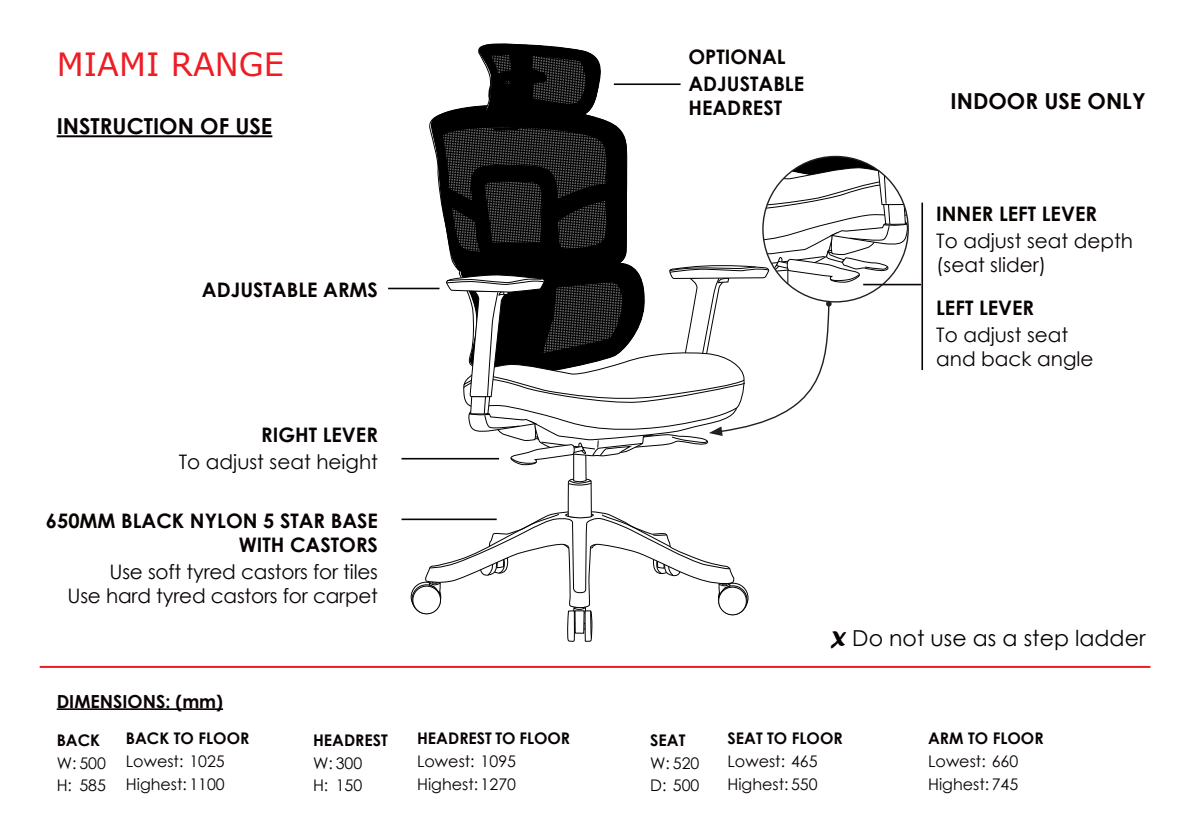
<style>
.page{position:relative;width:1191px;height:840px;background:#fff}
.page>*{position:absolute;margin:0;border:0;box-sizing:border-box;transform-origin:0 0}
.t1{font:32px "Verdana";color:#ee1d23}
.t2{font:700 22px "Century Gothic";color:#080302}
.t3{font:22px "Century Gothic";color:#080302}
.t4{font:20px/24px "Century Gothic";color:#080302}
.t5{font:700 20px/24px "Century Gothic";color:#080302;text-align:right}
.t6{font:700 18px "Century Gothic";color:#080302}
.t7{font:16px/22.8px "Century Gothic";color:#080302}
.t8{font:700 16px "Century Gothic";color:#080302}
.s1{font-family:"Forte"}
</style>
<div class="page">
<hr style="left:57px;top:135px;width:215px;height:2px;background:#080302">
<hr style="left:57px;top:708px;width:166px;height:1px;background:#080302">
<hr style="left:40px;top:665px;width:1110px;height:2px;background:#ee1d23">
<svg style="left:411px;top:582px;width:30px;height:29px"></svg>
<div style="left:411px;top:581px;width:30px;height:30px;border:1px solid #000;border-radius:50%"></div>
<svg style="left:412px;top:584px;width:28px;height:29px"></svg>
<div style="left:412px;top:584px;width:29px;height:29px;border:1px solid #000;border-radius:50%"></div>
<div style="left:413px;top:585px;width:27px;height:28px;background:#fff;border-radius:50%"></div>
<div style="left:412px;top:585px;width:29px;height:28px;border:1px solid #000;border-radius:50%"></div>
<hr style="left:921px;top:202px;width:2px;height:168px;background:#080302">
<hr style="left:863px;top:283px;width:58px;height:2px;background:#080302">
<hr style="left:401px;top:518px;width:96px;height:2px;background:#080302">
<hr style="left:401px;top:457px;width:98px;height:2px;background:#080302">
<hr style="left:388px;top:287px;width:51px;height:2px;background:#080302">
<svg style="left:425px;top:43px;width:483px;height:598px"></svg>
<hr style="left:614px;top:83px;width:66px;height:2px;background:#080302">
<h1 class="t1" style="left:57px;top:43px;width:229px">MIAMI RANGE</h1>
<p class="t2" style="left:57px;top:109px;width:217px">INSTRUCTION OF USE</p>
<p class="t5" style="left:202px;top:277px;width:178px">ADJUSTABLE ARMS</p>
<p class="t5" style="left:261px;top:422px;width:118px">RIGHT LEVER</p>
<p class="t4" style="left:179px;top:449px;width:201px">To adjust seat height</p>
<p class="t5" style="left:46px;top:508px;width:334px">650MM BLACK NYLON 5 STAR BASE<br>WITH CASTORS</p>
<p class="t4" style="left:68px;top:559px;width:312px;text-align:right">Use soft tyred castors for tiles<br>Use hard tyred castors for carpet</p>
<p class="t6" style="left:57px;top:687px;width:168px">DIMENSIONS: (mm)</p>
<p class="t8" style="left:57px;top:727px;width:45px">BACK</p>
<p class="t7" style="left:57px;top:750px;width:51px">W: 500<br>H: 585</p>
<p class="t8" style="left:126px;top:726px;width:125px">BACK TO FLOOR</p>
<p class="t7" style="left:126px;top:749px;width:100px">Lowest: 1025<br>Highest: 1100</p>
<p class="t8" style="left:313px;top:727px;width:76px">HEADREST</p>
<p class="t7" style="left:313px;top:750px;width:51px">W: 300<br>H: 150</p>
<p class="t8" style="left:417px;top:726px;width:155px">HEADREST TO FLOOR</p>
<p class="t7" style="left:417px;top:749px;width:100px">Lowest: 1095<br>Highest: 1270</p>
<p class="t5" style="left:688px;top:43px;width:117px;line-height:26.8px;text-align:left">OPTIONAL<br>ADJUSTABLE</p>
<p class="t5" style="left:688px;top:95px;width:95px">HEADREST</p>
<p class="t2" style="left:950px;top:84px;width:196px">INDOOR USE ONLY</p>
<p class="t5" style="left:936px;top:201px;width:162px">INNER LEFT LEVER</p>
<p class="t4" style="left:936px;top:228px;width:198px">To adjust seat depth (seat slider)</p>
<p class="t5" style="left:936px;top:295px;width:100px">LEFT LEVER</p>
<p class="t4" style="left:936px;top:322px;width:159px">To adjust seat and back angle</p>
<p class="t3" style="left:830px;top:622px;width:316px"><span class="s1">X</span> Do not use as a step ladder</p>
<p class="t8" style="left:650px;top:727px;width:37px">SEAT</p>
<p class="t7" style="left:650px;top:750px;width:51px">W: 520<br>D: 500</p>
<p class="t8" style="left:727px;top:726px;width:117px">SEAT TO FLOOR</p>
<p class="t7" style="left:727px;top:749px;width:92px">Lowest: 465<br>Highest: 550</p>
<p class="t8" style="left:928px;top:726px;width:117px">ARM TO FLOOR</p>
<p class="t7" style="left:928px;top:749px;width:92px">Lowest: 660<br>Highest: 745</p>
</div>
